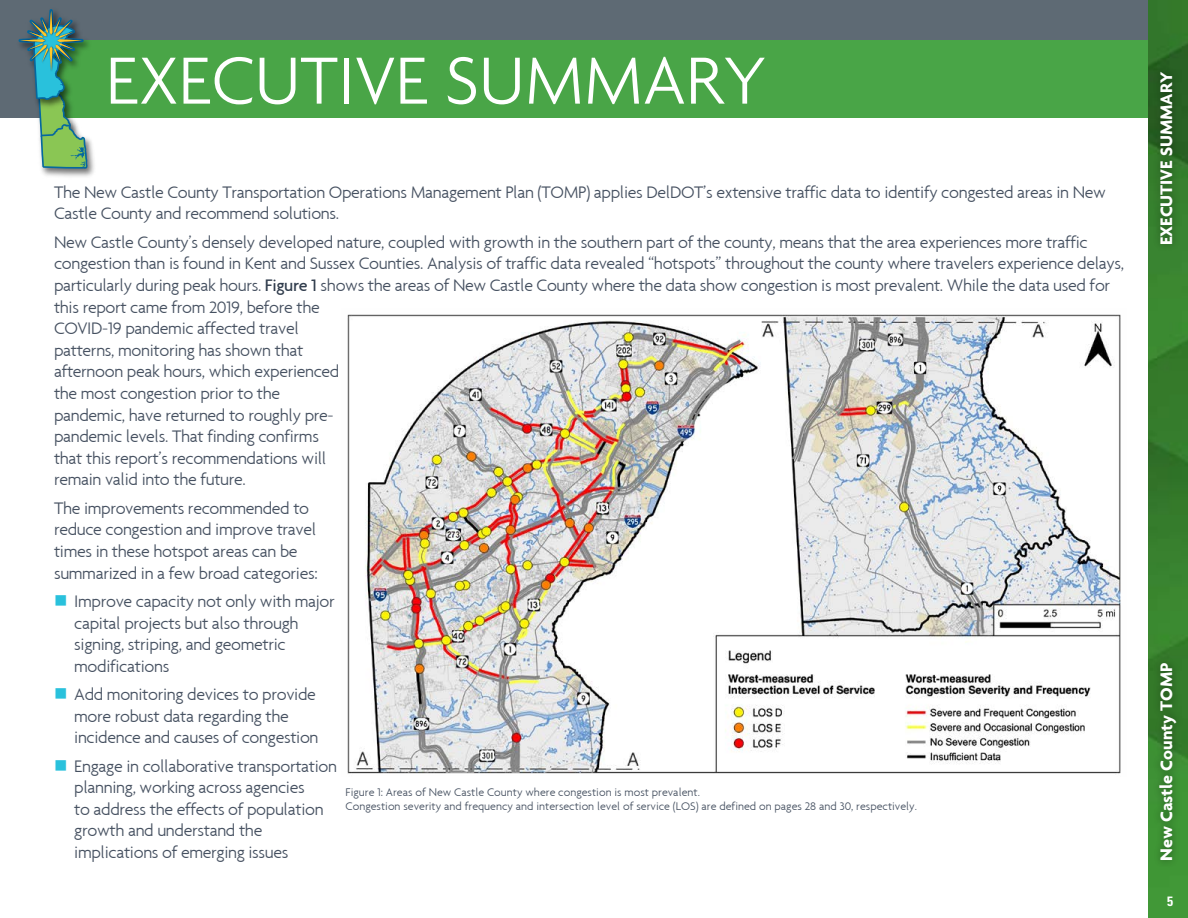
<style>
.page{position:relative;width:1188px;height:918px;background:#fff}
.page>*{position:absolute;margin:0;border:0;box-sizing:border-box;transform-origin:0 0}
.Section_Header{font:300 72px "Agenda";color:#fff}
.body{font:300 18px/21.6px "Agenda";letter-spacing:-.02em;color:#465161}
.side_bar{font:700 18px "Agenda";color:#fff}
.t1{font:700 condensed 13.5px "Univers LT Std";color:#fff}
.subhead{font:300 12px/14.4px "Agenda";color:#465161}
.s1{font-weight:500;color:#313d4d}
</style>
<div class="page">
<div style="left:0;top:0;width:1188px;height:40px;background:#5e6a74"></div>
<img style="left:1148px;top:0;width:40px;height:918px">
<div style="left:0;top:40px;width:49px;height:78px;background:#5e6a74"></div>
<div style="left:49px;top:40px;width:1099px;height:78px;background:#49a547"></div>
<img style="left:41px;top:138px;width:53px;height:39px">
<img style="left:19px;top:9px;width:69px;height:160px">
<div style="left:1152px;top:64px;width:32px;height:804px;background:#000;opacity:.4"></div>
<img style="left:347px;top:314px;width:774px;height:460px">
<p class="Section_Header" style="left:106px;top:38px;width:661px">EXECUTIVE SUMMARY</p>
<p class="body" style="left:54px;top:181px;width:1054px">The New Castle County Transportation Operations Management Plan (TOMP) applies DelDOT’s extensive traffic data to identify congested areas in New<br>Castle County and recommend solutions.</p>
<p class="body" style="left:54px;top:231px;width:1072px">New Castle County’s densely developed nature, coupled with growth in the southern part of the county, means that the area experiences more traffic congestion than is found in Kent and Sussex Counties. Analysis of traffic data revealed “hotspots” throughout the county where travelers experience delays, particularly during peak hours. <span class="s1">Figure 1</span> shows the areas of New Castle County where the data show congestion is most prevalent. While the data used for this report came from 2019, before the<br>COVID-19 pandemic affected travel<br>patterns, monitoring has shown that<br>afternoon peak hours, which experienced<br>the most congestion prior to the<br>pandemic, have returned to roughly pre-<br>pandemic levels. That finding confirms<br>that this report’s recommendations will<br>remain valid into the future.</p>
<p class="body" style="left:54px;top:497px;width:265px">The improvements recommended to reduce congestion and improve travel times in these hotspot areas can be summarized in a few broad categories:</p>
<p class="body" style="left:74px;top:590px;width:262px">Improve capacity not only with major capital projects but also through signing, striping, and geometric modifications</p>
<p class="body" style="left:74px;top:683px;width:246px">Add monitoring devices to provide more robust data regarding the incidence and causes of congestion</p>
<p class="body" style="left:74px;top:755px;width:264px">Engage in collaborative transportation planning, working across agencies<br>to address the effects of population growth and understand the implications of emerging issues</p>
<p class="subhead" style="left:346px;top:785px;width:573px">Figure 1: Areas of New Castle County where congestion is most prevalent.<br>Congestion severity and frequency and intersection level of service (LOS) are defined on pages 28 and 30, respectively.</p>
<p class="side_bar" style="left:1155px;top:245px;width:175px;rotate:-90deg">EXECUTIVE SUMMARY</p>
<p class="side_bar" style="left:1155px;top:861px;width:200px;rotate:-90deg">New Castle County TOMP</p>
<p class="t1" style="left:1167px;top:893px;width:7px">5</p>
</div>
